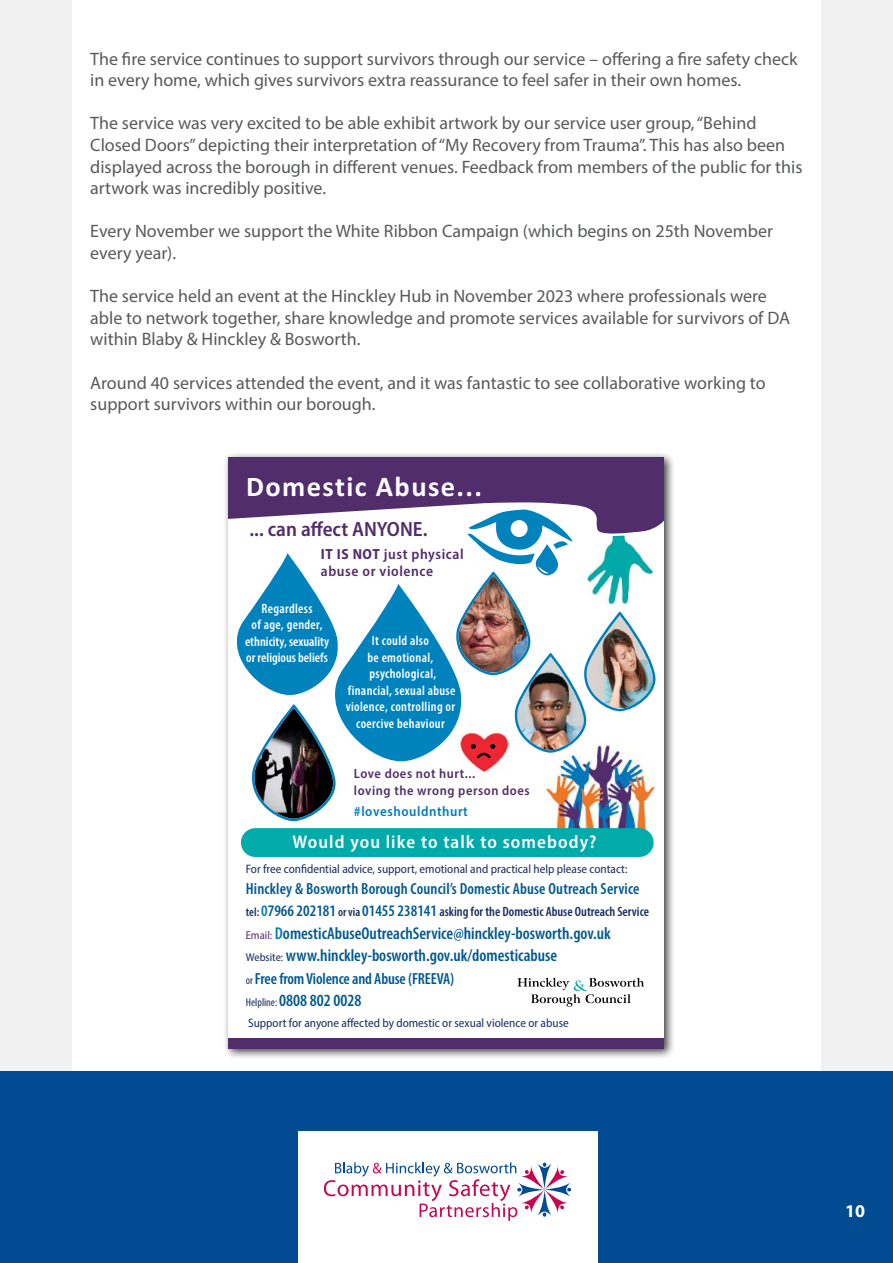
<style>
.page{position:relative;width:893px;height:1263px;background:#f1f1f2}
.page>*{position:absolute;margin:0;border:0;box-sizing:border-box;transform-origin:0 0}
.t1{font:700 28.5px "Calibri";letter-spacing:.05em;color:#fff}
.t2{font:600 semi-condensed 20.7px "Myriad Pro";color:#522d6c}
.t3{font:600 semi-condensed 18.45px "Myriad Pro";letter-spacing:.06em;color:#fff}
.Paragraph{font:18px/21.6px "Myriad Pro";color:#58595b}
.t4{font:700 18px "Myriad Pro";color:#fff}
.t5{font:600 condensed 17.1px/22.2px "Myriad Pro";color:#00598f}
.t6{font:600 condensed 16.05px "Myriad Pro";letter-spacing:.01em;color:#00598f}
.t7{font:600 condensed 16.05px "Myriad Pro";letter-spacing:-.01em;color:#00598f}
.t8{font:600 semi-condensed 14.7px/17.2px "Myriad Pro";letter-spacing:.04em;color:#522d6c}
.t9{font:600 semi-condensed 13.95px "Myriad Pro";letter-spacing:.04em;color:#007dbb}
.t10{font:600 condensed 13.5px/16.5px "Myriad Pro";letter-spacing:.025em;color:#fff;text-align:center}
.t11{font:600 condensed 13.5px "Myriad Pro";color:#172d60}
.t12{font:600 condensed 13.5px/16.5px "Myriad Pro";color:#fff;text-align:center}
.t13{font:600 semi-condensed 13.5px/17.5px "Myriad Pro";letter-spacing:.04em;color:#522d6c}
.t14{font:semi-condensed 12.3px "Myriad Pro";color:#172d60}
.s1{font-weight:700}
.s2{font-size:12.3px}
.s3{font-size:16.05px;color:#007dbb}
.s4{font-size:16.05px;color:#00598f}
.s5{font-weight:400;font-stretch:semi-condensed;font-size:11.4px;color:#522d6c}
.s6{color:#007dbb}
.s7{font-weight:400;font-stretch:semi-condensed;font-size:11.4px;color:#172d60}
.s8{font-weight:400;font-size:11.4px;color:#172d60}
</style>
<div class="page">
<div style="left:72px;top:0;width:749px;height:1263px;background:#fff"></div>
<div style="left:0;top:1071px;width:893px;height:192px;background:#004b91"></div>
<div style="left:298px;top:1131px;width:299px;height:132px;background:#fff"></div>
<div style="left:223px;top:451px;width:453px;height:609px;background:#000;opacity:.75"></div>
<div style="left:229px;top:457px;width:435px;height:591px;background:#fff"></div>
<img style="left:556px;top:822px;width:98px;height:25px">
<div style="left:241px;top:828px;width:413px;height:29px;background:#00aba9;border-radius:14px"></div>
<svg style="left:228px;top:457px;width:436px;height:365px"></svg>
<svg style="left:518px;top:978px;width:126px;height:29px"></svg>
<div style="left:228px;top:1038px;width:436px;height:10px;background:#522d6c"></div>
<svg style="left:324px;top:1162px;width:247px;height:59px"></svg>
<p class="Paragraph" style="left:90px;top:47px;width:709px">The fire service continues to support survivors through our service – offering a fire safety check in every home, which gives survivors extra reassurance to feel safer in their own homes.</p>
<p class="Paragraph" style="left:90px;top:112px;width:714px">The service was very excited to be able exhibit artwork by our service user group, “Behind Closed Doors” depicting their interpretation of “My Recovery from Trauma”. This has also been displayed across the borough in different venues. Feedback from members of the public for this artwork was incredibly positive.</p>
<p class="Paragraph" style="left:90px;top:220px;width:684px">Every November we support the White Ribbon Campaign (which begins on 25th November every year).</p>
<p class="Paragraph" style="left:90px;top:285px;width:701px">The service held an event at the Hinckley Hub in November 2023 where professionals were able to network together, share knowledge and promote services available for survivors of DA within Blaby &amp; Hinckley &amp; Bosworth.</p>
<p class="Paragraph" style="left:90px;top:371px;width:677px">Around 40 services attended the event, and it was fantastic to see collaborative working to support survivors within our borough.</p>
<p class="t1" style="left:246px;top:466px;width:238px">Domestic Abuse...</p>
<p class="t2" style="left:250px;top:516px;width:179px">... can affect ANYONE.</p>
<p class="t8" style="left:321px;top:545px;width:144px"><span class="s1">IT IS NOT</span> just physical abuse or violence</p>
<p class="t12" style="left:245px;top:600px;width:86px">Regardless<br>of age, gender, ethnicity, sexuality or religious beliefs</p>
<p class="t10" style="left:346px;top:632px;width:111px">It could also<br>be emotional, psychological, financial, sexual abuse violence, controlling or coercive behaviour</p>
<p class="t13" style="left:354px;top:764px;width:177px">Love does not hurt...<br>loving the wrong person does</p>
<p class="t9" style="left:354px;top:803px;width:115px">#loveshouldnthurt</p>
<p class="t3" style="left:292px;top:830px;width:306px">Would you like to talk to somebody?</p>
<p class="t14" style="left:246px;top:861px;width:383px">For free confidential advice, support, emotional and practical help please contact:</p>
<p class="t6" style="left:246px;top:879px;width:395px">Hinckley &amp; Bosworth Borough Council’s Domestic Abuse Outreach Service</p>
<p class="t11" style="left:246px;top:903px;width:405px"><span class="s2">tel:</span> <span class="s3">0</span><span class="s4">7966 202181</span> <span class="s2">or via</span> <span class="s4">01455 238141</span> asking for the Domestic Abuse Outreach Service</p>
<p class="t5" style="left:246px;top:921px;width:367px"><span class="s5">Email:</span> <span class="s6">D</span>omesticAbuseOutreachService@hinckley-bosworth.gov.uk<br><span class="s7">Website:</span> www.hinckley-bosworth.gov.uk/domesticabuse</p>
<p class="t7" style="left:246px;top:969px;width:210px"><span class="s8">or</span> Free from Violence and Abuse (FREEVA)</p>
<p class="t5" style="left:246px;top:989px;width:117px"><span class="s8">Helpline:</span> 0808 802 0028</p>
<p class="t14" style="left:248px;top:1015px;width:322px">Support for anyone affected by domestic or sexual violence or abuse</p>
<p class="t4" style="left:845px;top:1201px;width:21px">10</p>
</div>
